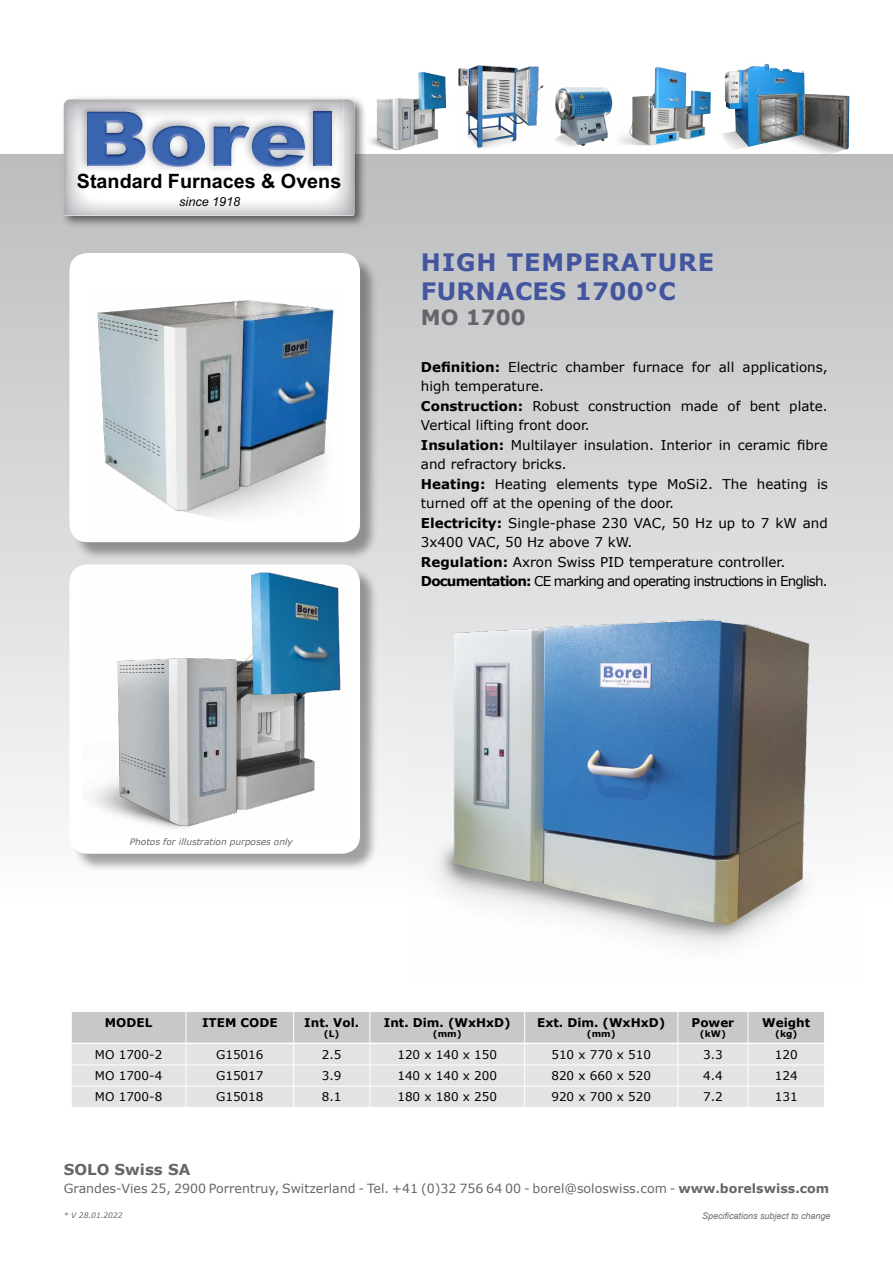
<style>
.page{position:relative;width:893px;height:1263px;background:#fff}
.page>*{position:absolute;margin:0;border:0;box-sizing:border-box;transform-origin:0 0}
.t1{font:700 24px/28.8px "Verdana";letter-spacing:.04em;color:#43559e}
.t2{font:700 21px "Verdana";color:#656669}
.t3{font:700 19.8px "Arial";color:#000}
.t4{font:700 15px "Verdana";color:#656669}
.t5{font:13.5px/19.5px "Verdana";color:#000}
.t6{font:12.6px "Verdana";color:#656669}
.t7{font:italic 12.6px "Arial";color:#000}
.t8{font:12px "Verdana";color:#000}
.t9{font:700 12px "Verdana";color:#000}
.t10{font:italic 9px "Verdana";color:#656669}
.t11{font:italic 9px "Arial";color:#6d6e71}
.t12{font:700 9px "Verdana";color:#000}
.t13{font:italic 7.5px "Verdana";color:#656669}
.s1{font-weight:700}
</style>
<div class="page">
<img style="left:368px;top:72px;width:79px;height:79px">
<div style="left:0;top:154px;width:893px;height:752px;background:linear-gradient(to bottom,#babcbe,#fcfcfc)"></div>
<div style="left:60px;top:95px;width:307px;height:133px;background:#000;opacity:.55"></div>
<svg style="left:64px;top:99px;width:290px;height:117px"></svg>
<img style="left:252px;top:126px;width:53px;height:40px">
<img style="left:314px;top:112px;width:17px;height:54px">
<img style="left:616px;top:67px;width:96px;height:88px">
<img style="left:458px;top:65px;width:86px;height:84px">
<img style="left:555px;top:82px;width:62px;height:66px">
<img style="left:719px;top:64px;width:137px;height:95px">
<div style="left:72px;top:255px;width:307px;height:306px;background:#000;opacity:.35"></div>
<div style="left:69px;top:253px;width:291px;height:289px;background:#fff;border-radius:18px"></div>
<img style="left:97px;top:300px;width:237px;height:218px">
<div style="left:72px;top:566px;width:307px;height:306px;background:#000;opacity:.35"></div>
<div style="left:69px;top:564px;width:291px;height:290px;background:#fff;border-radius:18px"></div>
<img style="left:90px;top:572px;width:251px;height:257px">
<svg style="left:71px;top:1012px;width:753px;height:95px;background:#dadbdc"></svg>
<hr style="left:72px;top:1064px;width:114px;height:1px;background:#fff">
<hr style="left:186px;top:1064px;width:108px;height:1px;background:#fff">
<hr style="left:294px;top:1064px;width:76px;height:1px;background:#fff">
<hr style="left:370px;top:1064px;width:155px;height:1px;background:#fff">
<hr style="left:525px;top:1064px;width:153px;height:1px;background:#fff">
<hr style="left:678px;top:1064px;width:70px;height:1px;background:#fff">
<hr style="left:748px;top:1064px;width:76px;height:1px;background:#fff">
<hr style="left:72px;top:1086px;width:114px;height:1px;background:#fff">
<hr style="left:186px;top:1086px;width:108px;height:1px;background:#fff">
<hr style="left:294px;top:1086px;width:76px;height:1px;background:#fff">
<hr style="left:370px;top:1086px;width:155px;height:1px;background:#fff">
<hr style="left:525px;top:1086px;width:153px;height:1px;background:#fff">
<hr style="left:678px;top:1086px;width:70px;height:1px;background:#fff">
<hr style="left:748px;top:1086px;width:76px;height:1px;background:#fff">
<img style="left:408px;top:559px;width:449px;height:388px">
<h3 class="t3" style="left:77px;top:167px;width:266px">St d d Furnaces &amp; Ovens</h3>
<p class="t7" style="left:179px;top:193px;width:62px">since 1918</p>
<h3 class="t3" style="left:97px;top:167px;width:55px">an ar</h3>
<h1 class="t1" style="left:421px;top:248px;width:295px">HIGH TEMPERATURE<br>FURNACES 1700°C</h1>
<h2 class="t2" style="left:421px;top:303px;width:106px">MO 1700</h2>
<p class="t5" style="left:421px;top:357px;width:408px"><span class="s1">Definition:</span> Electric chamber furnace for all applications, high temperature.<br><span class="s1">Construction:</span> Robust construction made of bent plate.<br>Vertical lifting front door.<br><span class="s1">Insulation:</span> Multilayer insulation. Interior in ceramic fibre and refractory bricks.<br><span class="s1">Heating:</span> Heating elements type MoSi2. The heating is turned off at the opening of the door.<br><span class="s1">Electricity:</span> Single-phase 230 VAC, 50 Hz up to 7 kW and 3x400 VAC, 50 Hz above 7 kW.<br><span class="s1">Regulation:</span> Axron Swiss PID temperature controller.<br><span class="s1">Documentation:</span> CE marking and operating instructions in English.</p>
<p class="t10" style="left:130px;top:836px;width:165px">Photos for illustration purposes only</p>
<p class="t9" style="left:105px;top:1014px;width:49px">MODEL</p>
<p class="t9" style="left:202px;top:1014px;width:77px">ITEM CODE</p>
<p class="t9" style="left:304px;top:1014px;width:56px">Int. Vol.</p>
<p class="t12" style="left:324px;top:1028px;width:17px">(L)</p>
<p class="t9" style="left:384px;top:1014px;width:128px">Int. Dim. (WxHxD)</p>
<p class="t12" style="left:433px;top:1028px;width:30px">(mm)</p>
<p class="t9" style="left:537px;top:1014px;width:129px">Ext. Dim. (WxHxD)</p>
<p class="t12" style="left:587px;top:1028px;width:30px">(mm)</p>
<p class="t9" style="left:692px;top:1014px;width:44px">Power</p>
<p class="t12" style="left:700px;top:1028px;width:27px">(kW)</p>
<p class="t9" style="left:762px;top:1014px;width:50px">Weight</p>
<p class="t12" style="left:775px;top:1028px;width:24px">(kg)</p>
<p class="t8" style="left:95px;top:1046px;width:69px">MO 1700-2</p>
<p class="t8" style="left:216px;top:1046px;width:49px">G15016</p>
<p class="t8" style="left:322px;top:1046px;width:21px">2.5</p>
<p class="t8" style="left:397px;top:1046px;width:101px">120 x 140 x 150</p>
<p class="t8" style="left:551px;top:1046px;width:101px">510 x 770 x 510</p>
<p class="t8" style="left:703px;top:1046px;width:21px">3.3</p>
<p class="t8" style="left:775px;top:1046px;width:24px">120</p>
<p class="t8" style="left:95px;top:1067px;width:69px">MO 1700-4</p>
<p class="t8" style="left:216px;top:1067px;width:49px">G15017</p>
<p class="t8" style="left:322px;top:1067px;width:21px">3.9</p>
<p class="t8" style="left:397px;top:1067px;width:101px">140 x 140 x 200</p>
<p class="t8" style="left:551px;top:1067px;width:101px">820 x 660 x 520</p>
<p class="t8" style="left:703px;top:1067px;width:21px">4.4</p>
<p class="t8" style="left:775px;top:1067px;width:24px">124</p>
<p class="t8" style="left:95px;top:1089px;width:69px">MO 1700-8</p>
<p class="t8" style="left:216px;top:1089px;width:49px">G15018</p>
<p class="t8" style="left:322px;top:1089px;width:21px">8.1</p>
<p class="t8" style="left:397px;top:1089px;width:101px">180 x 180 x 250</p>
<p class="t8" style="left:551px;top:1089px;width:101px">920 x 700 x 520</p>
<p class="t8" style="left:703px;top:1089px;width:21px">7.2</p>
<p class="t8" style="left:775px;top:1089px;width:24px">131</p>
<p class="t4" style="left:64px;top:1159px;width:128px">SOLO Swiss SA</p>
<p class="t6" style="left:64px;top:1180px;width:767px">Grandes-Vies 25, 2900 Porrentruy, Switzerland - Tel. +41 (0)32 756 64 00 - borel@soloswiss.com - <span class="s1">www.borelswiss.com</span></p>
<p class="t13" style="left:64px;top:1210px;width:60px">* V 28.01.2022</p>
<p class="t11" style="left:702px;top:1210px;width:130px">Specifications subject to change</p>
</div>
